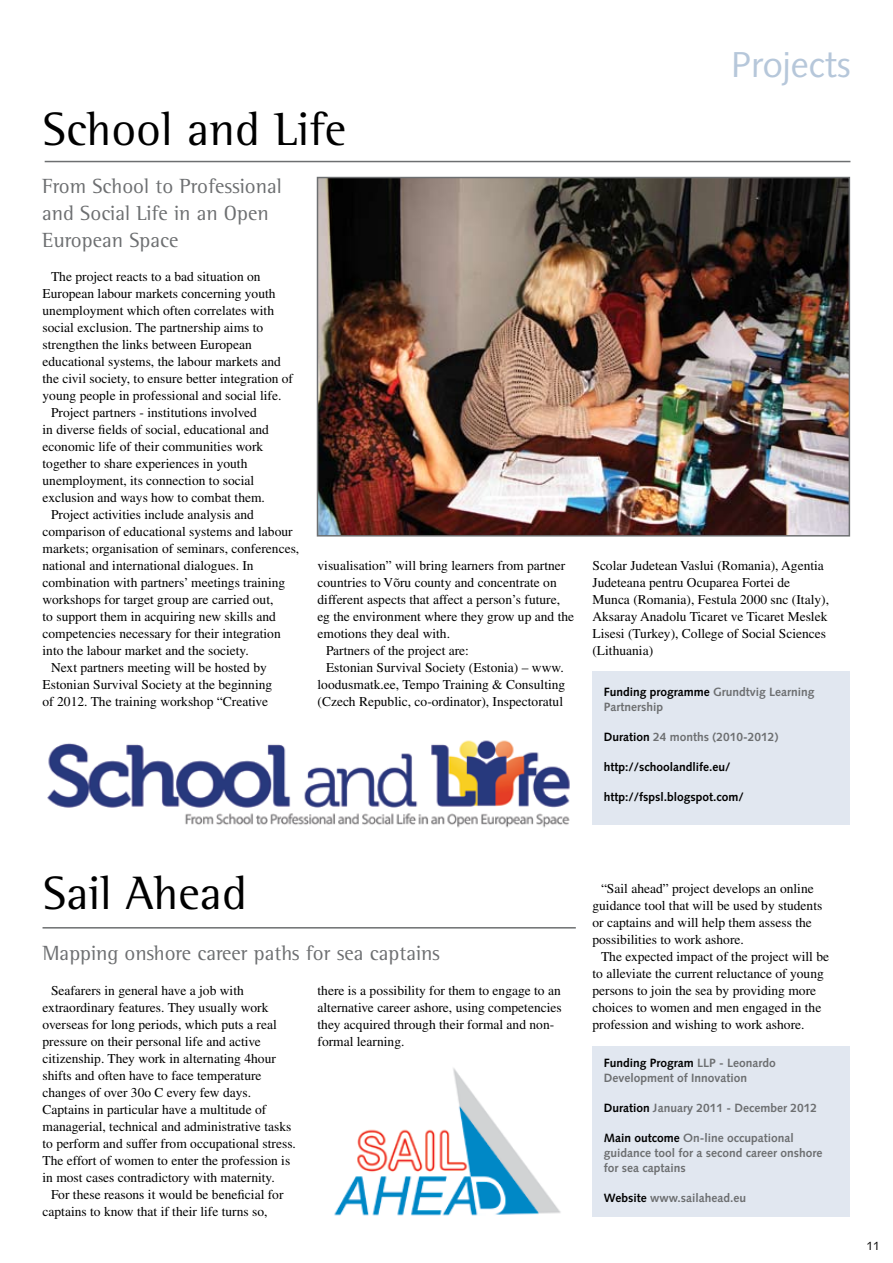
<style>
.page{position:relative;width:893px;height:1263px;background:#fff}
.page>*{position:absolute;margin:0;border:0;box-sizing:border-box;transform-origin:0 0}
.t1{font:48px "Rotis Semi Serif";color:#000}
.t2{font:36px "Syntax";color:#b6c7da}
.t3{font:21px/27px "Rotis Semi Serif";color:#6d6f71}
.t4{font:13.5px/17px "Times";color:#000}
.t5{font:700 12px/15px "Syntax";color:#6d6f71}
.t6{font:700 12px "Syntax";color:#000}
.t7{font:12px "Syntax";color:#000}
.s1{color:#000}
</style>
<div class="page">
<hr style="left:45px;top:161px;width:805px;height:1px;background:#6d6f71">
<div style="left:592px;top:672px;width:258px;height:153px;background:#e1e7f0"></div>
<img style="left:320px;top:180px;width:527px;height:353px">
<div style="left:317px;top:177px;width:533px;height:359px;border:2px solid #6d6f71"></div>
<img style="left:47px;top:740px;width:523px;height:88px">
<hr style="left:43px;top:927px;width:533px;height:1px;background:#6d6f71">
<div style="left:592px;top:1046px;width:258px;height:170px;background:#e1e7f0"></div>
<img style="left:334px;top:1068px;width:227px;height:148px">
<h1 class="t1" style="left:43px;top:101px;width:305px">School and Life</h1>
<h3 class="t3" style="left:42px;top:173px;width:241px">From School to Professional and Social Life in an Open<br>European Space</h3>
<p class="t4" style="left:51px;top:268px;width:211px">The project reacts to a bad situation on</p>
<p class="t4" style="left:43px;top:285px;width:235px">European labour markets concerning youth</p>
<p class="t4" style="left:43px;top:302px;width:233px">unemployment which often correlates with</p>
<p class="t4" style="left:43px;top:319px;width:222px">social exclusion. The partnership aims to</p>
<p class="t4" style="left:43px;top:336px;width:211px">strengthen the links between European</p>
<p class="t4" style="left:43px;top:353px;width:240px">educational systems, the labour markets and</p>
<p class="t4" style="left:43px;top:370px;width:252px">the civil society, to ensure better integration of</p>
<p class="t4" style="left:43px;top:387px;width:240px">young people in professional and social life.</p>
<p class="t4" style="left:51px;top:404px;width:207px">Project partners - institutions involved</p>
<p class="t4" style="left:43px;top:421px;width:228px">in diverse fields of social, educational and</p>
<p class="t4" style="left:43px;top:438px;width:222px">economic life of their communities work</p>
<p class="t4" style="left:43px;top:455px;width:206px">together to share experiences in youth</p>
<p class="t4" style="left:43px;top:472px;width:213px">unemployment, its connection to social</p>
<p class="t4" style="left:43px;top:489px;width:224px">exclusion and ways how to combat them.</p>
<p class="t4" style="left:51px;top:506px;width:204px">Project activities include analysis and</p>
<p class="t4" style="left:43px;top:523px;width:252px">comparison of educational systems and labour</p>
<p class="t4" style="left:43px;top:540px;width:258px">markets; organisation of seminars, conferences,</p>
<p class="t4" style="left:43px;top:557px;width:213px">national and international dialogues. In</p>
<p class="t4" style="left:43px;top:574px;width:244px">combination with partners’ meetings training</p>
<p class="t4" style="left:43px;top:591px;width:232px">workshops for target group are carried out,</p>
<p class="t4" style="left:43px;top:608px;width:235px">to support them in acquiring new skills and</p>
<p class="t4" style="left:43px;top:625px;width:240px">competencies necessary for their integration</p>
<p class="t4" style="left:43px;top:642px;width:208px">into the labour market and the society.</p>
<p class="t4" style="left:51px;top:659px;width:217px">Next partners meeting will be hosted by</p>
<p class="t4" style="left:43px;top:676px;width:231px">Estonian Survival Society at the beginning</p>
<p class="t4" style="left:43px;top:693px;width:227px">of 2012. The training workshop “Creative</p>
<p class="t4" style="left:317px;top:557px;width:249px">visualisation” will bring learners from partner</p>
<p class="t4" style="left:317px;top:574px;width:241px">countries to Võru county and concentrate on</p>
<p class="t4" style="left:317px;top:591px;width:244px">different aspects that affect a person’s future,</p>
<p class="t4" style="left:317px;top:608px;width:258px">eg the environment where they grow up and the</p>
<p class="t4" style="left:317px;top:625px;width:134px">emotions they deal with.</p>
<p class="t4" style="left:326px;top:642px;width:145px">Partners of the project are:</p>
<p class="t4" style="left:326px;top:659px;width:239px">Estonian Survival Society (Estonia) – www.</p>
<p class="t4" style="left:317px;top:676px;width:249px">loodusmatk.ee, Tempo Training &amp; Consulting</p>
<p class="t4" style="left:317px;top:693px;width:247px">(Czech Republic, co-ordinator), Inspectoratul</p>
<h2 class="t2" style="left:731px;top:43px;width:121px">Projects</h2>
<p class="t4" style="left:592px;top:557px;width:238px">Scolar Judetean Vaslui (Romania), Agentia Judeteana pentru Ocuparea Fortei de Munca (Romania), Festula 2000 snc (Italy), Aksaray Anadolu Ticaret ve Ticaret Meslek Lisesi (Turkey), College of Social Sciences (Lithuania)</p>
<p class="t5" style="left:604px;top:685px;width:212px"><span class="s1">Funding programme</span> Grundtvig Learning<br>Partnership</p>
<p class="t5" style="left:604px;top:730px;width:176px"><span class="s1">Duration</span> 24 months (2010-2012)</p>
<p class="t6" style="left:604px;top:760px;width:128px">http://schoolandlife.eu/</p>
<p class="t6" style="left:604px;top:790px;width:141px">http://fspsl.blogspot.com/</p>
<h1 class="t1" style="left:43px;top:865px;width:205px">Sail Ahead</h1>
<h3 class="t3" style="left:43px;top:940px;width:399px">Mapping onshore career paths for sea captains</h3>
<p class="t4" style="left:317px;top:982px;width:246px">there is a possibility for them to engage to an alternative career ashore, using competencies they acquired through their formal and non&shy;formal learning.</p>
<p class="t4" style="left:43px;top:982px;width:255px;text-indent:9px">Seafarers in general have a job with extraordinary features. They usually work overseas for long periods, which puts a real pressure on their personal life and active citizenship. They work in alternating 4hour shifts and often have to face temperature changes of over 30o C every few days.<br>Captains in particular have a multitude of managerial, technical and administrative tasks to perform and suffer from occupational stress.<br>The effort of women to enter the profession is in most cases contradictory with maternity.</p>
<p class="t4" style="left:43px;top:1186px;width:243px;text-indent:9px">For these reasons it would be beneficial for captains to know that if their life turns so,</p>
<p class="t4" style="left:592px;top:880px;width:231px;text-indent:9px">“Sail ahead” project develops an online guidance tool that will be used by students or captains and will help them assess the possibilities to work ashore.</p>
<p class="t4" style="left:592px;top:948px;width:238px;text-indent:9px">The expected impact of the project will be to alleviate the current reluctance of young persons to join the sea by providing more choices to women and men engaged in the profession and wishing to work ashore.</p>
<p class="t5" style="left:604px;top:1056px;width:174px"><span class="s1">Funding Program</span> LLP - Leonardo<br>Development of Innovation</p>
<p class="t5" style="left:604px;top:1101px;width:215px"><span class="s1">Duration</span> January 2011 - December 2012</p>
<p class="t5" style="left:604px;top:1131px;width:220px"><span class="s1">Main outcome</span> On-line occupational guidance tool for a second career onshore for sea captains</p>
<p class="t5" style="left:604px;top:1191px;width:144px"><span class="s1">Website</span> www.sailahead.eu</p>
<p class="t7" style="left:866px;top:1239px;width:15px">11</p>
</div>
